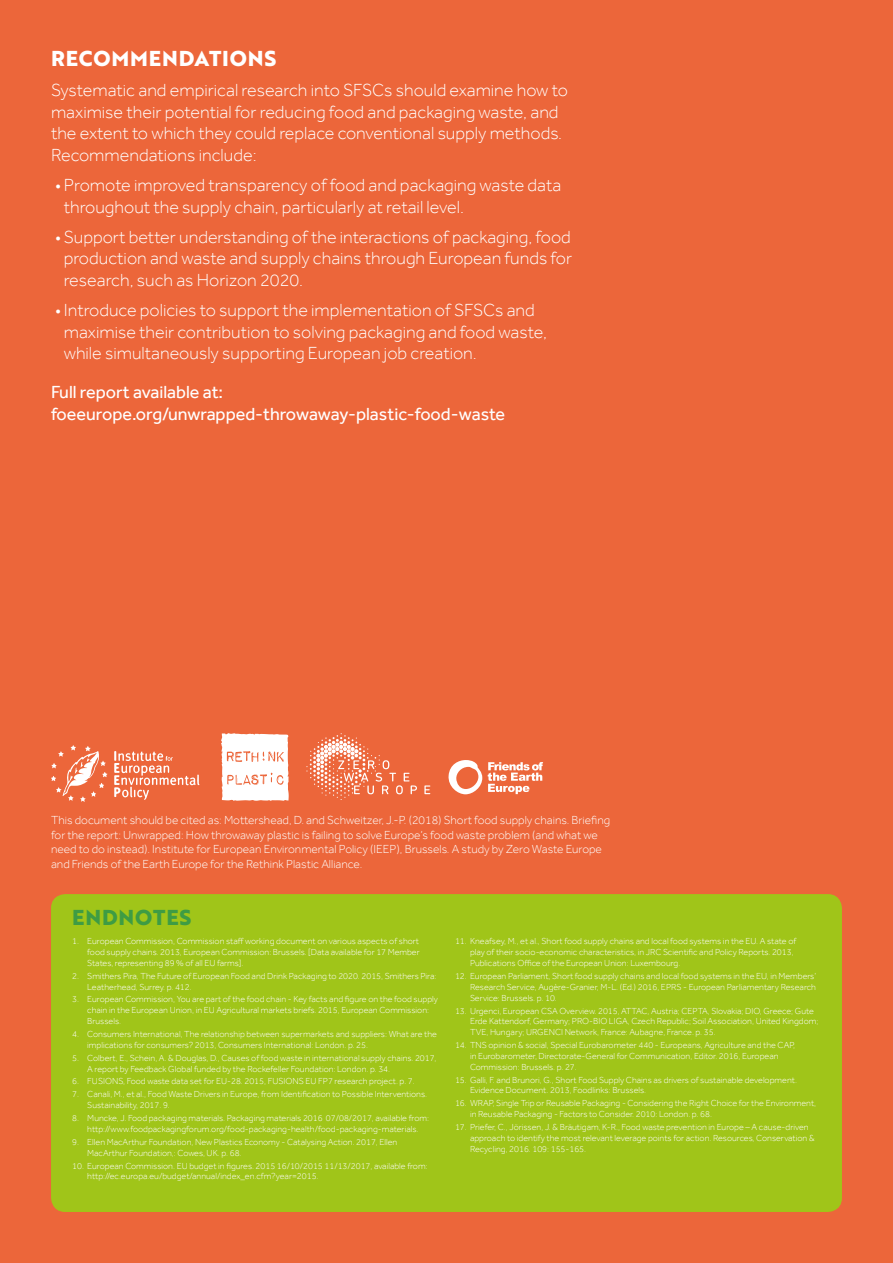
<style>
.page{position:relative;width:893px;height:1263px;background:#ec663a}
.page>*{position:absolute;margin:0;border:0;box-sizing:border-box;transform-origin:0 0}
.t1{font:700 21px "Brother 1816 Extra";letter-spacing:.04em;color:#fff}
.t2{font:700 21px "Brother 1816 Extra";letter-spacing:.04em;color:#3e9c44}
.t3{font:300 18px/21.6px "Effra";color:#fff}
.t4{font:18px/21.6px "Effra";color:#fff}
.t5{font:300 12px/14.4px "Effra";color:#fff}
.t6{font:300 9px/10.8px "Effra";color:#fff}
</style>
<div class="page">
<div style="left:51px;top:894px;width:791px;height:318px;background:#a0c519;border-radius:14px"></div>
<svg style="left:114px;top:751px;width:86px;height:49px"></svg>
<svg style="left:51px;top:745px;width:56px;height:57px"></svg>
<svg style="left:424px;top:785px;width:6px;height:9px"></svg>
<svg style="left:306px;top:733px;width:111px;height:67px"></svg>
<svg style="left:448px;top:760px;width:34px;height:34px"></svg>
<svg style="left:488px;top:762px;width:55px;height:32px"></svg>
<svg style="left:221px;top:733px;width:68px;height:68px"></svg>
<h1 class="t1" style="left:51px;top:42px;width:227px">RECOMMENDATIONS</h1>
<h2 class="t3" style="left:51px;top:79px;width:518px">Systematic and empirical research into SFSCs should examine how to maximise their potential for reducing food and packaging waste, and the extent to which they could replace conventional supply methods.<br>Recommendations include:</h2>
<h2 class="t3" style="left:64px;top:174px;width:499px;text-indent:-8px">•Promote improved transparency of food and packaging waste data throughout the supply chain, particularly at retail level.</h2>
<h2 class="t3" style="left:64px;top:226px;width:510px;text-align:justify;text-indent:-8px">•Support better understanding of the interactions of packaging, food production and waste and supply chains through European funds for research, such as Horizon 2020.</h2>
<h2 class="t3" style="left:64px;top:299px;width:485px;text-indent:-8px">•Introduce policies to support the implementation of SFSCs and maximise their contribution to solving packaging and food waste, while simultaneously supporting European job creation.</h2>
<h2 class="t4" style="left:51px;top:381px;width:456px">Full report available at: foeeurope.org/unwrapped-throwaway-plastic-food-waste</h2>
<p class="t5" style="left:51px;top:813px;width:561px">This document should be cited as: Mottershead, D. and Schweitzer, J.-P. (2018) Short food supply chains. Briefing for the report: Unwrapped: How throwaway plastic is failing to solve Europe’s food waste problem (and what we need to do instead). Institute for European Environmental Policy (IEEP), Brussels. A study by Zero Waste Europe and Friends of the Earth Europe for the Rethink Plastic Alliance.</p>
<h1 class="t2" style="left:72px;top:901px;width:121px">ENDNOTES</h1>
<p class="t6" style="left:87px;top:936px;width:334px;text-align:justify;text-indent:-15px">1. European Commission, Commission staff working document on various aspects of short food supply chains. 2013, European Commission: Brussels. [Data available for 17 Member States, representing 89 % of all EU farms].</p>
<p class="t6" style="left:87px;top:970px;width:351px;text-indent:-15px">2. Smithers Pira, The Future of European Food and Drink Packaging to 2020. 2015, Smithers Pira:<br>Leatherhead, Surrey. p. 412.</p>
<p class="t6" style="left:87px;top:994px;width:352px;text-indent:-15px">3. European Commission, You are part of the food chain - Key facts and figure on the food supply chain in the European Union, in EU Agricultural markets briefs. 2015, European Commission:<br>Brussels.</p>
<p class="t6" style="left:87px;top:1028px;width:351px;text-indent:-15px">4. Consumers International, The relationship between supermarkets and suppliers: What are the implications for consumers? 2013, Consumers International: London. p. 25.</p>
<p class="t6" style="left:87px;top:1052px;width:351px;text-indent:-15px">5. Colbert, E., Schein, A. &amp; Douglas, D., Causes of food waste in international supply chains. 2017,<br>A report by Feedback Global funded by the Rockefeller Foundation: London. p. 34.</p>
<p class="t6" style="left:72px;top:1076px;width:344px">6. FUSIONS, Food waste data set for EU-28. 2015, FUSIONS EU FP7 research project. p. 7.</p>
<p class="t6" style="left:87px;top:1089px;width:341px;text-indent:-15px">7. Canali, M., et al., Food Waste Drivers in Europe, from Identification to Possible Interventions.<br>Sustainability, 2017. 9.</p>
<p class="t6" style="left:72px;top:1112px;width:358px;text-align:center">8. Muncke, J. Food packaging materials. Packaging materials 2016 07/08/2017, available from: http://www.foodpackagingforum.org/food-packaging-health/food-packaging-materials.</p>
<p class="t6" style="left:87px;top:1136px;width:312px;text-indent:-15px">9. Ellen MacArthur Foundation, New Plastics Economy - Catalysing Action. 2017, Ellen<br>MacArthur Foundation,: Cowes, UK. p. 68.</p>
<p class="t6" style="left:87px;top:1160px;width:342px;text-indent:-15px">10. European Commission. EU budget in figures. 2015 16/10/2015 11/13/2017, available from: http://ec.europa.eu/budget/annual/index_en.cfm?year=2015.</p>
<p class="t6" style="left:470px;top:936px;width:328px;text-indent:-15px">11. Kneafsey, M., et al., Short food supply chains and local food systems in the EU. A state of play of their socio-economic characteristics, in JRC Scientific and Policy Reports. 2013,<br>Publications Office of the European Union: Luxembourg.</p>
<p class="t6" style="left:470px;top:970px;width:348px;text-align:justify;text-indent:-15px">12. European Parliament, Short food supply chains and local food systems in the EU, in Members’ Research Service, Augère-Granier, M-L. (Ed.) 2016, EPRS - European Parliamentary Research Service: Brussels. p. 10.</p>
<p class="t6" style="left:470px;top:1005px;width:350px;text-indent:-15px">13. Urgenci, European CSA Overview. 2015, ATTAC, Austria; CEPTA, Slovakia; DIO, Greece; Gute<br>Erde Kattendorf, Germany; PRO-BIO LIGA, Czech Republic; Soil Association, United Kingdom;<br>TVE, Hungary; URGENCI Network, France: Aubagne, France. p. 35.</p>
<p class="t6" style="left:470px;top:1039px;width:327px;text-indent:-15px">14. TNS opinion &amp; social, Special Eurobarometer 440 - Europeans, Agriculture and the CAP, in Eurobarometer, Directorate-General for Communication, Editor. 2016, European<br>Commission: Brussels. p. 27.</p>
<p class="t6" style="left:470px;top:1074px;width:328px;text-indent:-15px">15. Galli, F. and Brunori, G., Short Food Supply Chains as drivers of sustainable development.<br>Evidence Document. 2013, Foodlinks: Brussels.</p>
<p class="t6" style="left:470px;top:1098px;width:348px;text-indent:-15px">16. WRAP, Single Trip or Reusable Packaging - Considering the Right Choice for the Environment, in Reusable Packaging - Factors to Consider. 2010: London. p. 68.</p>
<p class="t6" style="left:470px;top:1121px;width:346px;text-indent:-15px">17. Priefer, C., Jörissen, J. &amp; Bräutigam, K-R., Food waste prevention in Europe – A cause-driven approach to identify the most relevant leverage points for action. Resources, Conservation &amp;<br>Recycling, 2016. 109: 155-165.</p>
</div>
